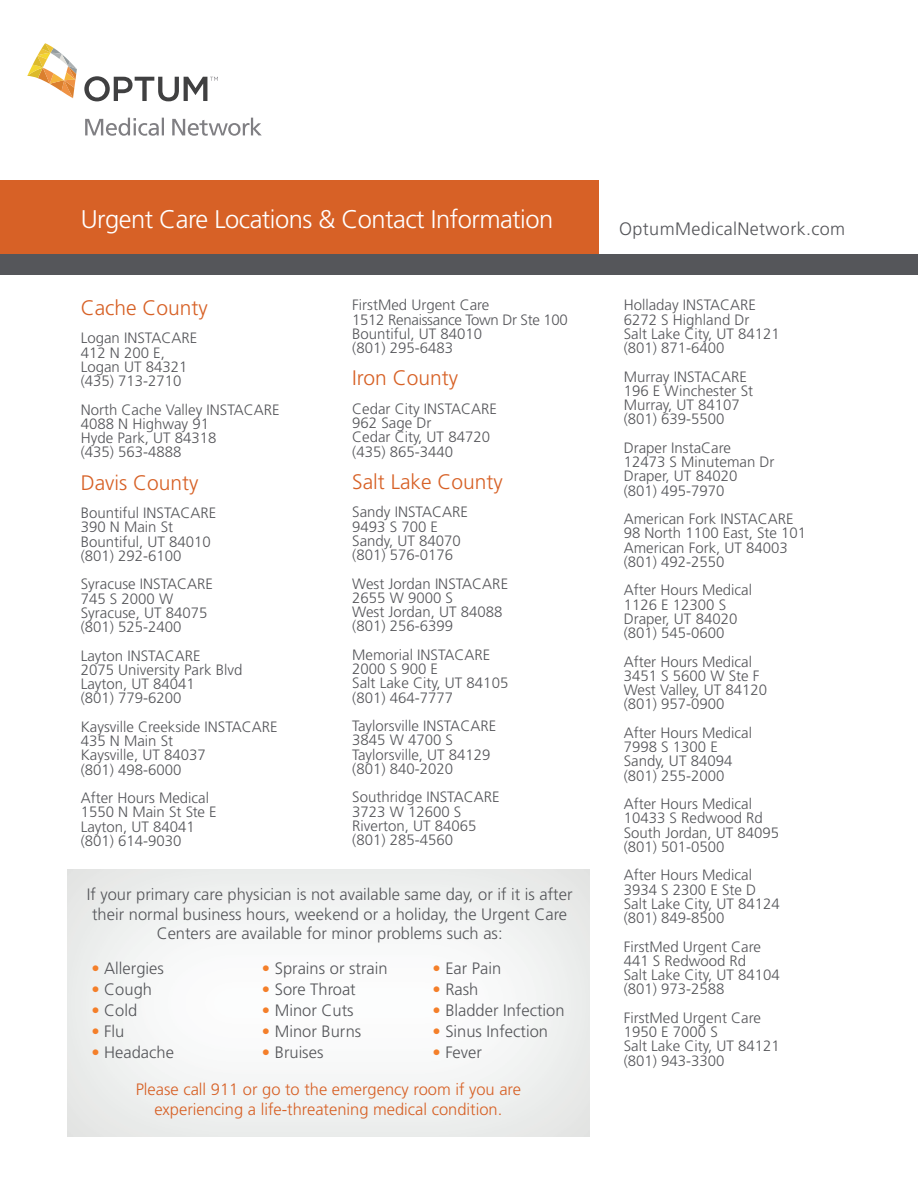
<style>
.page{position:relative;width:918px;height:1188px;background:#fff}
.page>*{position:absolute;margin:0;border:0;box-sizing:border-box;transform-origin:0 0}
.t1{font:300 25.5px "Frutiger LT Std";letter-spacing:-.02em;color:#fff}
.t2{font:300 21px "Frutiger LT Std";color:#d76126}
.t3{font:300 18px "Frutiger LT Std";letter-spacing:.02em;color:#55565a}
.t4{font:300 16.5px/19.5px "Frutiger LT Std";color:#55565a;text-align:center}
.t5{font:300 16.5px/19.8px "Frutiger LT Std";color:#d76126;text-align:center}
.t6{font:300 15px/14.2px "Frutiger LT Std";color:#55565a}
.s1{color:#f47f2a}
</style>
<div class="page">
<div style="left:0;top:180px;width:598px;height:74px;background:#d76126"></div>
<div style="left:0;top:254px;width:918px;height:20px;background:#55565a"></div>
<svg style="left:85px;top:118px;width:177px;height:18px"></svg>
<svg style="left:27px;top:43px;width:50px;height:55px"></svg>
<svg style="left:84px;top:76px;width:134px;height:25px"></svg>
<h1 class="t1" style="left:81px;top:205px;width:474px">Urgent Care Locations &amp; Contact Information</h1>
<h2 class="t2" style="left:81px;top:296px;width:129px">Cache County</h2>
<p class="t6" style="left:81px;top:331px;width:118px">Logan INSTACARE<br>412 N 200 E,<br>Logan UT 84321 (435) 713-2710</p>
<p class="t6" style="left:81px;top:403px;width:201px">North Cache Valley INSTACARE<br>4088 N Highway 91<br>Hyde Park, UT 84318<br>(435) 563-4888</p>
<h2 class="t2" style="left:81px;top:471px;width:119px">Davis County</h2>
<p class="t6" style="left:81px;top:506px;width:137px">Bountiful INSTACARE<br>390 N Main St<br>Bountiful, UT 84010 (801) 292-6100</p>
<p class="t6" style="left:81px;top:577px;width:134px">Syracuse INSTACARE<br>745 S 2000 W<br>Syracuse, UT 84075 (801) 525-2400</p>
<p class="t6" style="left:81px;top:649px;width:163px">Layton INSTACARE<br>2075 University Park Blvd<br>Layton, UT 84041<br>(801) 779-6200</p>
<p class="t6" style="left:81px;top:720px;width:199px">Kaysville Creekside INSTACARE<br>435 N Main St<br>Kaysville, UT 84037<br>(801) 498-6000</p>
<p class="t6" style="left:81px;top:791px;width:137px">After Hours Medical<br>1550 N Main St Ste E<br>Layton, UT 84041 (801) 614-9030</p>
<p class="t6" style="left:352px;top:298px;width:217px">FirstMed Urgent Care<br>1512 Renaissance Town Dr Ste 100<br>Bountiful, UT 84010<br>(801) 295-6483</p>
<h2 class="t2" style="left:352px;top:366px;width:107px">Iron County</h2>
<p class="t6" style="left:352px;top:402px;width:146px">Cedar City INSTACARE<br>962 Sage Dr<br>Cedar City, UT 84720 (435) 865-3440</p>
<h2 class="t2" style="left:352px;top:470px;width:152px">Salt Lake County</h2>
<p class="t6" style="left:352px;top:505px;width:117px">Sandy INSTACARE<br>9493 S 700 E<br>Sandy, UT 84070 (801) 576-0176</p>
<p class="t6" style="left:352px;top:577px;width:157px">West Jordan INSTACARE<br>2655 W 9000 S<br>West Jordan, UT 84088 (801) 256-6399</p>
<p class="t6" style="left:352px;top:648px;width:158px">Memorial INSTACARE<br>2000 S 900 E<br>Salt Lake City, UT 84105 (801) 464-7777</p>
<p class="t6" style="left:352px;top:719px;width:145px">Taylorsville INSTACARE<br>3845 W 4700 S<br>Taylorsville, UT 84129 (801) 840-2020</p>
<p class="t6" style="left:352px;top:790px;width:149px">Southridge INSTACARE<br>3723 W 12600 S<br>Riverton, UT 84065 (801) 285-4560</p>
<p class="t4" style="left:87px;top:885px;width:487px">If your primary care physician is not available same day, or if it is after their normal business hours, weekend or a holiday, the Urgent Care<br>Centers are available for minor problems such as:</p>
<p class="t4" style="left:91px;top:959px;width:74px"><span class="s1">•</span> Allergies</p>
<p class="t4" style="left:91px;top:980px;width:62px"><span class="s1">•</span> Cough</p>
<p class="t4" style="left:91px;top:1001px;width:47px"><span class="s1">•</span> Cold</p>
<p class="t4" style="left:91px;top:1022px;width:34px"><span class="s1">•</span> Flu</p>
<p class="t4" style="left:91px;top:1043px;width:84px"><span class="s1">•</span> Headache</p>
<p class="t4" style="left:262px;top:959px;width:127px"><span class="s1">•</span> Sprains or strain</p>
<p class="t4" style="left:262px;top:980px;width:95px"><span class="s1">•</span> Sore Throat</p>
<p class="t4" style="left:262px;top:1001px;width:93px"><span class="s1">•</span> Minor Cuts</p>
<p class="t4" style="left:262px;top:1022px;width:101px"><span class="s1">•</span> Minor Burns</p>
<p class="t4" style="left:262px;top:1043px;width:63px"><span class="s1">•</span> Bruises</p>
<p class="t4" style="left:433px;top:959px;width:70px"><span class="s1">•</span> Ear Pain</p>
<p class="t4" style="left:433px;top:980px;width:47px"><span class="s1">•</span> Rash</p>
<p class="t4" style="left:433px;top:1001px;width:134px"><span class="s1">•</span> Bladder Infection</p>
<p class="t4" style="left:433px;top:1022px;width:117px"><span class="s1">•</span> Sinus Infection</p>
<p class="t4" style="left:433px;top:1043px;width:51px"><span class="s1">•</span> Fever</p>
<p class="t5" style="left:136px;top:1080px;width:387px">Please call 911 or go to the emergency room if you are experiencing a life-threatening medical condition.</p>
<p class="t3" style="left:619px;top:218px;width:227px">OptumMedicalNetwork.com</p>
<p class="t6" style="left:624px;top:298px;width:158px">Holladay INSTACARE<br>6272 S Highland Dr<br>Salt Lake City, UT 84121 (801) 871-6400</p>
<p class="t6" style="left:624px;top:370px;width:131px">Murray INSTACARE<br>196 E Winchester St<br>Murray, UT 84107 (801) 639-5500</p>
<p class="t6" style="left:624px;top:441px;width:152px">Draper InstaCare<br>12473 S Minuteman Dr<br>Draper, UT 84020<br>(801) 495-7970</p>
<p class="t6" style="left:624px;top:512px;width:184px">American Fork INSTACARE<br>98 North 1100 East, Ste 101<br>American Fork, UT 84003 (801) 492-2550</p>
<p class="t6" style="left:624px;top:583px;width:130px">After Hours Medical<br>1126 E 12300 S<br>Draper, UT 84020 (801) 545-0600</p>
<p class="t6" style="left:624px;top:655px;width:145px">After Hours Medical<br>3451 S 5600 W Ste F<br>West Valley, UT 84120 (801) 957-0900</p>
<p class="t6" style="left:624px;top:726px;width:130px">After Hours Medical<br>7998 S 1300 E<br>Sandy, UT 84094 (801) 255-2000</p>
<p class="t6" style="left:624px;top:797px;width:157px">After Hours Medical<br>10433 S Redwood Rd<br>South Jordan, UT 84095 (801) 501-0500</p>
<p class="t6" style="left:624px;top:868px;width:158px">After Hours Medical<br>3934 S 2300 E Ste D<br>Salt Lake City, UT 84124 (801) 849-8500</p>
<p class="t6" style="left:624px;top:940px;width:158px">FirstMed Urgent Care<br>441 S Redwood Rd<br>Salt Lake City, UT 84104 (801) 973-2588</p>
<p class="t6" style="left:624px;top:1011px;width:158px">FirstMed Urgent Care<br>1950 E 7000 S<br>Salt Lake City, UT 84121 (801) 943-3300</p>
</div>
